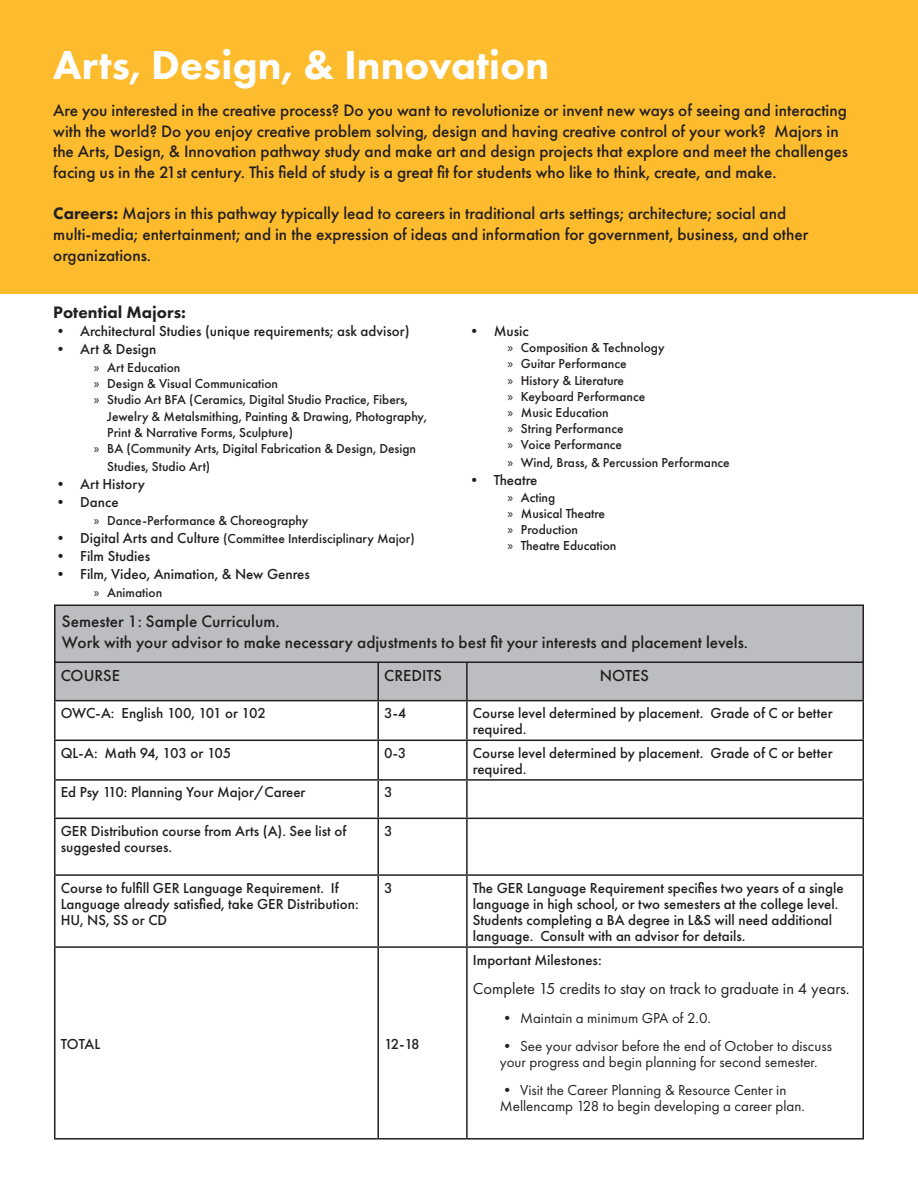
<style>
.page{position:relative;width:918px;height:1188px;background:#fff}
.page>*{position:absolute;margin:0;border:0;box-sizing:border-box;transform-origin:0 0}
.t1{font:800 42px "Futura PT";color:#fff}
.Paragraph_Style_2{font:500 17.25px/20.7px "Futura PT";color:#231f20}
.Paragraph_Style_2-2{font:800 17.25px "Futura PT";color:#231f20}
.t2{font:16.5px "Futura PT";color:#231f20}
.t3{font:500 16.5px "Futura PT";color:#231f20}
.t4{font:500 15px/16.2px "Futura PT";color:#231f20}
.t5{font:15px/16.2px "Futura PT";color:#231f20}
.t6{font:500 13.5px/16.2px "Futura PT";color:#231f20}
.s1{font-weight:800}
.s2{font-family:"Myriad Pro";font-weight:400}
.s3{font-size:15px}
</style>
<div class="page">
<div style="left:0;top:1px;width:917px;height:293px;background:#fdbb2e"></div>
<div style="left:56px;top:663px;width:806px;height:37px;background:#bcbdc0"></div>
<hr style="left:54px;top:663px;width:2px;height:37px;background:#231f20">
<hr style="left:377px;top:663px;width:2px;height:37px;background:#231f20">
<hr style="left:466px;top:663px;width:2px;height:37px;background:#231f20">
<hr style="left:862px;top:663px;width:2px;height:37px;background:#231f20">
<hr style="left:54px;top:700px;width:324px;height:1px;background:#231f20">
<hr style="left:54px;top:701px;width:2px;height:39px;background:#231f20">
<hr style="left:378px;top:700px;width:89px;height:1px;background:#231f20">
<hr style="left:377px;top:701px;width:2px;height:39px;background:#231f20">
<hr style="left:467px;top:700px;width:397px;height:1px;background:#231f20">
<hr style="left:466px;top:701px;width:2px;height:39px;background:#231f20">
<hr style="left:862px;top:701px;width:2px;height:39px;background:#231f20">
<hr style="left:54px;top:740px;width:324px;height:1px;background:#231f20">
<hr style="left:54px;top:741px;width:2px;height:38px;background:#231f20">
<hr style="left:378px;top:740px;width:89px;height:1px;background:#231f20">
<hr style="left:377px;top:741px;width:2px;height:38px;background:#231f20">
<hr style="left:467px;top:740px;width:397px;height:1px;background:#231f20">
<hr style="left:466px;top:741px;width:2px;height:38px;background:#231f20">
<hr style="left:862px;top:741px;width:2px;height:38px;background:#231f20">
<hr style="left:54px;top:779px;width:324px;height:2px;background:#231f20">
<hr style="left:54px;top:781px;width:2px;height:37px;background:#231f20">
<hr style="left:378px;top:779px;width:89px;height:2px;background:#231f20">
<hr style="left:377px;top:781px;width:2px;height:37px;background:#231f20">
<hr style="left:467px;top:779px;width:397px;height:2px;background:#231f20">
<hr style="left:466px;top:781px;width:2px;height:37px;background:#231f20">
<hr style="left:862px;top:781px;width:2px;height:37px;background:#231f20">
<hr style="left:54px;top:818px;width:324px;height:1px;background:#231f20">
<hr style="left:54px;top:819px;width:2px;height:55px;background:#231f20">
<hr style="left:378px;top:818px;width:89px;height:1px;background:#231f20">
<hr style="left:377px;top:819px;width:2px;height:55px;background:#231f20">
<hr style="left:467px;top:818px;width:397px;height:1px;background:#231f20">
<hr style="left:466px;top:819px;width:2px;height:55px;background:#231f20">
<hr style="left:862px;top:819px;width:2px;height:55px;background:#231f20">
<hr style="left:54px;top:874px;width:324px;height:2px;background:#231f20">
<hr style="left:54px;top:876px;width:2px;height:70px;background:#231f20">
<hr style="left:378px;top:874px;width:89px;height:2px;background:#231f20">
<hr style="left:377px;top:876px;width:2px;height:70px;background:#231f20">
<hr style="left:467px;top:874px;width:397px;height:2px;background:#231f20">
<hr style="left:466px;top:876px;width:2px;height:70px;background:#231f20">
<hr style="left:862px;top:876px;width:2px;height:70px;background:#231f20">
<hr style="left:54px;top:946px;width:324px;height:2px;background:#231f20">
<hr style="left:54px;top:948px;width:2px;height:190px;background:#231f20">
<hr style="left:378px;top:946px;width:89px;height:2px;background:#231f20">
<hr style="left:377px;top:948px;width:2px;height:190px;background:#231f20">
<hr style="left:467px;top:946px;width:397px;height:2px;background:#231f20">
<hr style="left:466px;top:948px;width:2px;height:190px;background:#231f20">
<hr style="left:862px;top:948px;width:2px;height:190px;background:#231f20">
<hr style="left:54px;top:1138px;width:324px;height:2px;background:#231f20">
<hr style="left:378px;top:1138px;width:89px;height:2px;background:#231f20">
<hr style="left:467px;top:1138px;width:397px;height:2px;background:#231f20">
<div style="left:55px;top:605px;width:808px;height:57px;background:#bcbdc0"></div>
<div style="left:54px;top:604px;width:810px;height:59px;border:2px solid #231f20"></div>
<p class="t1" style="left:53px;top:38px;width:497px">Arts, Design, &amp; Innovation</p>
<p class="Paragraph_Style_2" style="left:53px;top:100px;width:796px">Are you interested in the creative process? Do you want to revolutionize or invent new ways of seeing and interacting with the world? Do you enjoy creative problem solving, design and having creative control of your work? Majors in the Arts, Design, &amp; Innovation pathway study and make art and design projects that explore and meet the challenges facing us in the 21st century. This field of study is a great fit for students who like to think, create, and make.</p>
<p class="Paragraph_Style_2" style="left:53px;top:203px;width:757px"><span class="s1">Careers:</span> Majors in this pathway typically lead to careers in traditional arts settings; architecture; social and multi-media; entertainment; and in the expression of ideas and information for government, business, and other organizations.</p>
<p class="Paragraph_Style_2-2" style="left:53px;top:301px;width:134px">Potential Majors:</p>
<p class="t4" style="left:53px;top:323px;width:358px">• Architectural Studies (unique requirements; ask advisor)</p>
<p class="t4" style="left:53px;top:341px;width:105px">• Art &amp; Design</p>
<p class="t6" style="left:94px;top:359px;width:88px"><span class="s2">»</span> Art Education</p>
<p class="t6" style="left:94px;top:376px;width:186px"><span class="s2">»</span> Design &amp; Visual Communication</p>
<p class="t6" style="left:107px;top:392px;width:321px;text-indent:-14px"><span class="s2">»</span> Studio Art BFA (Ceramics, Digital Studio Practice, Fibers,<br>Jewelry &amp; Metalsmithing, Painting &amp; Drawing, Photography,<br>Print &amp; Narrative Forms, Sculpture)</p>
<p class="t6" style="left:107px;top:440px;width:310px;line-height:18px;text-indent:-14px"><span class="s2">»</span> BA (Community Arts, Digital Fabrication &amp; Design, Design<br>Studies, Studio Art)</p>
<p class="t4" style="left:53px;top:476px;width:93px">• Art History</p>
<p class="t4" style="left:53px;top:494px;width:67px">• Dance</p>
<p class="t6" style="left:94px;top:512px;width:216px"><span class="s2">»</span> Dance-Performance &amp; Choreography</p>
<p class="t6" style="left:53px;top:530px;width:363px"><span class="s3">• Digital Arts and Culture</span> (Committee Interdisciplinary Major)</p>
<p class="t4" style="left:53px;top:548px;width:98px">• Film Studies</p>
<p class="t4" style="left:53px;top:566px;width:258px">• Film, Video, Animation, &amp; New Genres</p>
<p class="t6" style="left:94px;top:584px;width:70px"><span class="s2">»</span> Animation</p>
<p class="t4" style="left:467px;top:323px;width:64px">• Music</p>
<p class="t6" style="left:507px;top:340px;width:159px"><span class="s2">»</span> Composition &amp; Technology</p>
<p class="t6" style="left:507px;top:356px;width:121px"><span class="s2">»</span> Guitar Performance</p>
<p class="t6" style="left:507px;top:372px;width:118px"><span class="s2">»</span> History &amp; Literature</p>
<p class="t6" style="left:507px;top:388px;width:139px"><span class="s2">»</span> Keyboard Performance</p>
<p class="t6" style="left:507px;top:404px;width:103px"><span class="s2">»</span> Music Education</p>
<p class="t6" style="left:507px;top:421px;width:118px"><span class="s2">»</span> String Performance</p>
<p class="t6" style="left:507px;top:437px;width:116px"><span class="s2">»</span> Voice Performance</p>
<p class="t6" style="left:507px;top:455px;width:224px"><span class="s2">»</span> Wind, Brass, &amp; Percussion Performance</p>
<p class="t4" style="left:467px;top:472px;width:72px">• Theatre</p>
<p class="t6" style="left:507px;top:489px;width:49px"><span class="s2">»</span> Acting</p>
<p class="t6" style="left:507px;top:505px;width:99px"><span class="s2">»</span> Musical Theatre</p>
<p class="t6" style="left:507px;top:521px;width:72px"><span class="s2">»</span> Production</p>
<p class="t6" style="left:507px;top:538px;width:111px"><span class="s2">»</span> Theatre Education</p>
<p class="Paragraph_Style_2" style="left:62px;top:611px;width:219px">Semester 1: Sample Curriculum.</p>
<p class="Paragraph_Style_2" style="left:62px;top:632px;width:688px">Work with your advisor to make necessary adjustments to best fit your interests and placement levels.</p>
<p class="t3" style="left:61px;top:665px;width:61px">COURSE</p>
<p class="t3" style="left:384px;top:665px;width:59px">CREDITS</p>
<p class="t3" style="left:600px;top:665px;width:51px">NOTES</p>
<p class="t4" style="left:61px;top:705px;width:207px">OWC-A: English 100, 101 or 102</p>
<p class="t4" style="left:384px;top:705px;width:24px">3-4</p>
<p class="t4" style="left:473px;top:705px;width:361px">Course level determined by placement. Grade of C or better required.</p>
<p class="t4" style="left:61px;top:745px;width:172px">QL-A: Math 94, 103 or 105</p>
<p class="t4" style="left:384px;top:745px;width:24px">0-3</p>
<p class="t4" style="left:473px;top:745px;width:361px">Course level determined by placement. Grade of C or better required.</p>
<p class="t4" style="left:61px;top:784px;width:246px">Ed Psy 110: Planning Your Major/Career</p>
<p class="t4" style="left:384px;top:784px;width:10px">3</p>
<p class="t4" style="left:61px;top:823px;width:287px">GER Distribution course from Arts (A). See list of suggested courses.</p>
<p class="t4" style="left:384px;top:823px;width:10px">3</p>
<p class="t4" style="left:61px;top:879px;width:299px">Course to fulfill GER Language Requirement. If<br>Language already satisfied, take GER Distribution:<br>HU, NS, SS or CD</p>
<p class="t4" style="left:384px;top:879px;width:10px">3</p>
<p class="t4" style="left:473px;top:879px;width:372px">The GER Language Requirement specifies two years of a single language in high school, or two semesters at the college level.<br>Students completing a BA degree in L&amp;S will need additional language. Consult with an advisor for details.</p>
<p class="t4" style="left:61px;top:1036px;width:41px">TOTAL</p>
<p class="t4" style="left:384px;top:1036px;width:37px">12-18</p>
<p class="t4" style="left:473px;top:951px;width:130px">Important Milestones:</p>
<p class="t2" style="left:473px;top:979px;width:378px">Complete 15 credits to stay on track to graduate in 4 years.</p>
<p class="t5" style="left:500px;top:1009px;width:213px">• Maintain a minimum GPA of 2.0.</p>
<p class="t5" style="left:500px;top:1038px;width:334px">• See your advisor before the end of October to discuss your progress and begin planning for second semester.</p>
<p class="t5" style="left:500px;top:1082px;width:307px">• Visit the Career Planning &amp; Resource Center in<br>Mellencamp 128 to begin developing a career plan.</p>
</div>
